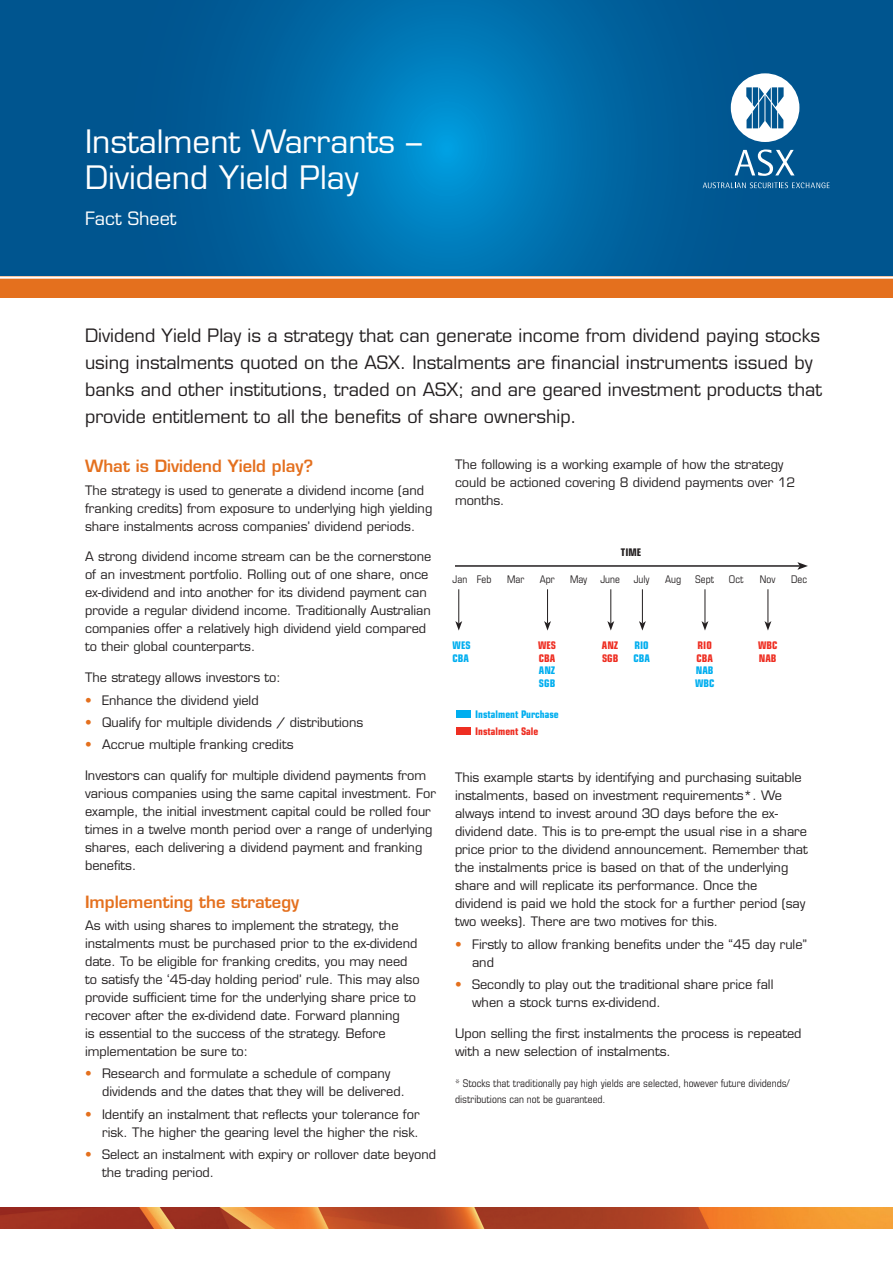
<style>
.page{position:relative;width:893px;height:1263px;background:#fff}
.page>*{position:absolute;margin:0;border:0;box-sizing:border-box;transform-origin:0 0}
.Main_Head{font:31.5px/36px "Eurostile LT";color:#fff}
.Intro{font:18px/27px "Eurostile LT";color:#231f20}
.Main_Sub{font:18px "Eurostile LT";color:#fff}
.t1{font:600 16.5px "Eurostile LT";color:#e4701e}
.Body{font:12.75px/18px "Eurostile LT";color:#231f20}
.Text_before_bullet_s{font:12.75px/18px "Eurostile LT";color:#231f20}
.Bullet_short{font:12.75px/18px "Eurostile LT";color:#231f20}
.Bullet_short_last{font:12.75px/18px "Eurostile LT";color:#231f20}
.table_footer{font:condensed 10.5px/15.6px "Eurostile LT";color:#231f20}
.Body-2{font:700 condensed 10.5px "Eurostile LT";color:#00aeef}
.Body-3{font:condensed 10.5px "Eurostile LT";color:#231f20}
.Body-4{font:700 condensed 10.5px "Eurostile LT";color:#ee2e22}
.Body-5{font:700 condensed 10.5px "Eurostile LT";color:#231f20}
.s1{color:#e4701e}
</style>
<div class="page">
<img style="left:0;top:1208px;width:893px;height:21px">
<svg style="left:0;top:0;width:893px;height:276px;background:#00639f"></svg>
<svg style="left:731px;top:73px;width:68px;height:69px"></svg>
<svg style="left:735px;top:149px;width:59px;height:27px"></svg>
<svg style="left:703px;top:182px;width:127px;height:6px"></svg>
<div style="left:0;top:276px;width:893px;height:22px;background:#e4701e"></div>
<hr style="left:0;top:276px;width:893px;height:3px;background:#fff">
<hr style="left:455px;top:565px;width:345px;height:2px;background:#231f20">
<svg style="left:797px;top:562px;width:11px;height:8px"></svg>
<hr style="left:458px;top:589px;width:1px;height:34px;background:#231f20">
<svg style="left:455px;top:621px;width:7px;height:10px"></svg>
<hr style="left:547px;top:589px;width:1px;height:34px;background:#231f20">
<svg style="left:544px;top:621px;width:7px;height:10px"></svg>
<hr style="left:610px;top:589px;width:1px;height:34px;background:#231f20">
<svg style="left:607px;top:621px;width:7px;height:10px"></svg>
<hr style="left:642px;top:589px;width:1px;height:34px;background:#231f20">
<svg style="left:639px;top:621px;width:7px;height:10px"></svg>
<hr style="left:705px;top:589px;width:1px;height:34px;background:#231f20">
<svg style="left:701px;top:621px;width:7px;height:10px"></svg>
<hr style="left:768px;top:589px;width:1px;height:34px;background:#231f20">
<svg style="left:764px;top:621px;width:7px;height:10px"></svg>
<div style="left:456px;top:710px;width:15px;height:8px;background:#00aeef"></div>
<div style="left:456px;top:727px;width:15px;height:8px;background:#ee2e22"></div>
<p class="Main_Head" style="left:85px;top:123px;width:338px">Instalment Warrants –<br>Dividend Yield Play</p>
<p class="Main_Sub" style="left:85px;top:207px;width:93px">Fact Sheet</p>
<p class="Intro" style="left:85px;top:322px;width:739px">Dividend Yield Play is a strategy that can generate income from dividend paying stocks using instalments quoted on the ASX. Instalments are financial instruments issued by banks and other institutions, traded on ASX; and are geared investment products that provide entitlement to all the benefits of share ownership.</p>
<p class="t1" style="left:85px;top:456px;width:230px">What is Dividend Yield play?</p>
<p class="Body" style="left:85px;top:481px;width:349px">The strategy is used to generate a dividend income (and franking credits) from exposure to underlying high yielding share instalments across companies’ dividend periods.</p>
<p class="Body" style="left:85px;top:548px;width:348px">A strong dividend income stream can be the cornerstone of an investment portfolio. Rolling out of one share, once ex-dividend and into another for its dividend payment can provide a regular dividend income. Traditionally Australian companies offer a relatively high dividend yield compared to their global counterparts.</p>
<p class="Text_before_bullet_s" style="left:85px;top:669px;width:197px">The strategy allows investors to:</p>
<p class="Bullet_short" style="left:85px;top:691px;width:175px"><span class="s1">•</span> Enhance the dividend yield</p>
<p class="Bullet_short" style="left:85px;top:713px;width:280px"><span class="s1">•</span> Qualify for multiple dividends / distributions</p>
<p class="Bullet_short_last" style="left:85px;top:735px;width:210px"><span class="s1">•</span> Accrue multiple franking credits</p>
<p class="Body" style="left:85px;top:766px;width:353px">Investors can qualify for multiple dividend payments from various companies using the same capital investment. For example, the initial investment capital could be rolled four times in a twelve month period over a range of underlying shares, each delivering a dividend payment and franking benefits.</p>
<p class="t1" style="left:85px;top:891px;width:216px">Implementing the strategy</p>
<p class="Text_before_bullet_s" style="left:85px;top:916px;width:336px">As with using shares to implement the strategy, the instalments must be purchased prior to the ex-dividend date. To be eligible for franking credits, you may need to satisfy the ‘45-day holding period’ rule. This may also provide sufficient time for the underlying share price to recover after the ex-dividend date. Forward planning<br>is essential to the success of the strategy. Before implementation be sure to:</p>
<p class="Bullet_short" style="left:102px;top:1065px;width:305px;text-indent:-17px"><span class="s1">•</span> Research and formulate a schedule of company dividends and the dates that they will be delivered.</p>
<p class="Bullet_short" style="left:85px;top:1105px;width:336px;text-align:right"><span class="s1">•</span> Identify an instalment that reflects your tolerance for risk. The higher the gearing level the higher the risk.</p>
<p class="Bullet_short_last" style="left:102px;top:1145px;width:335px;text-indent:-17px"><span class="s1">•</span> Select an instalment with expiry or rollover date beyond the trading period.</p>
<p class="Body" style="left:455px;top:456px;width:342px">The following is a working example of how the strategy could be actioned covering 8 dividend payments over 12 months.</p>
<p class="Body-5" style="left:621px;top:546px;width:22px">TIME</p>
<p class="Body-3" style="left:453px;top:573px;width:40px">Jan Feb</p>
<p class="Body-3" style="left:507px;top:573px;width:19px">Mar</p>
<p class="Body-3" style="left:540px;top:573px;width:16px">Apr</p>
<p class="Body-3" style="left:570px;top:573px;width:19px">May</p>
<p class="Body-3" style="left:600px;top:573px;width:21px">June</p>
<p class="Body-3" style="left:634px;top:573px;width:17px">July</p>
<p class="Body-3" style="left:665px;top:573px;width:17px">Aug</p>
<p class="Body-3" style="left:695px;top:573px;width:21px">Sept</p>
<p class="Body-3" style="left:729px;top:573px;width:16px">Oct</p>
<p class="Body-3" style="left:760px;top:573px;width:17px">Nov</p>
<p class="Body-3" style="left:791px;top:573px;width:17px">Dec</p>
<p class="Body-2" style="left:453px;top:639px;width:20px">WES</p>
<p class="Body-4" style="left:538px;top:639px;width:20px">WES</p>
<p class="Body-4" style="left:602px;top:639px;width:18px">ANZ</p>
<p class="Body-2" style="left:635px;top:639px;width:16px">RIO</p>
<p class="Body-4" style="left:698px;top:639px;width:16px">RIO</p>
<p class="Body-4" style="left:758px;top:639px;width:21px">WBC</p>
<p class="Body-2" style="left:453px;top:652px;width:18px">CBA</p>
<p class="Body-4" style="left:539px;top:652px;width:18px">CBA</p>
<p class="Body-4" style="left:602px;top:652px;width:18px">SGB</p>
<p class="Body-2" style="left:633px;top:652px;width:18px">CBA</p>
<p class="Body-4" style="left:696px;top:652px;width:18px">CBA</p>
<p class="Body-4" style="left:759px;top:652px;width:19px">NAB</p>
<p class="Body-2" style="left:539px;top:664px;width:18px">ANZ</p>
<p class="Body-2" style="left:696px;top:664px;width:19px">NAB</p>
<p class="Body-2" style="left:539px;top:677px;width:18px">SGB</p>
<p class="Body-2" style="left:695px;top:677px;width:21px">WBC</p>
<p class="Body-2" style="left:475px;top:708px;width:85px">Instalment Purchase</p>
<p class="Body-4" style="left:475px;top:724px;width:65px">Instalment Sale</p>
<p class="Text_before_bullet_s" style="left:455px;top:769px;width:354px">This example starts by identifying and purchasing suitable instalments, based on investment requirements*. We always intend to invest around 30 days before the ex&shy;dividend date. This is to pre-empt the usual rise in a share price prior to the dividend announcement. Remember that the instalments price is based on that of the underlying share and will replicate its performance. Once the dividend is paid we hold the stock for a further period (say two weeks). There are two motives for this.</p>
<p class="Bullet_short" style="left:472px;top:935px;width:337px;text-indent:-17px"><span class="s1">•</span> Firstly to allow franking benefits under the “45 day rule” and</p>
<p class="Bullet_short_last" style="left:472px;top:975px;width:303px;text-indent:-17px"><span class="s1">•</span> Secondly to play out the traditional share price fall when a stock turns ex-dividend.</p>
<p class="Body" style="left:455px;top:1024px;width:348px">Upon selling the first instalments the process is repeated with a new selection of instalments.</p>
<p class="table_footer" style="left:455px;top:1075px;width:336px">* Stocks that traditionally pay high yields are selected, however future dividends/ distributions can not be guaranteed.</p>
</div>
